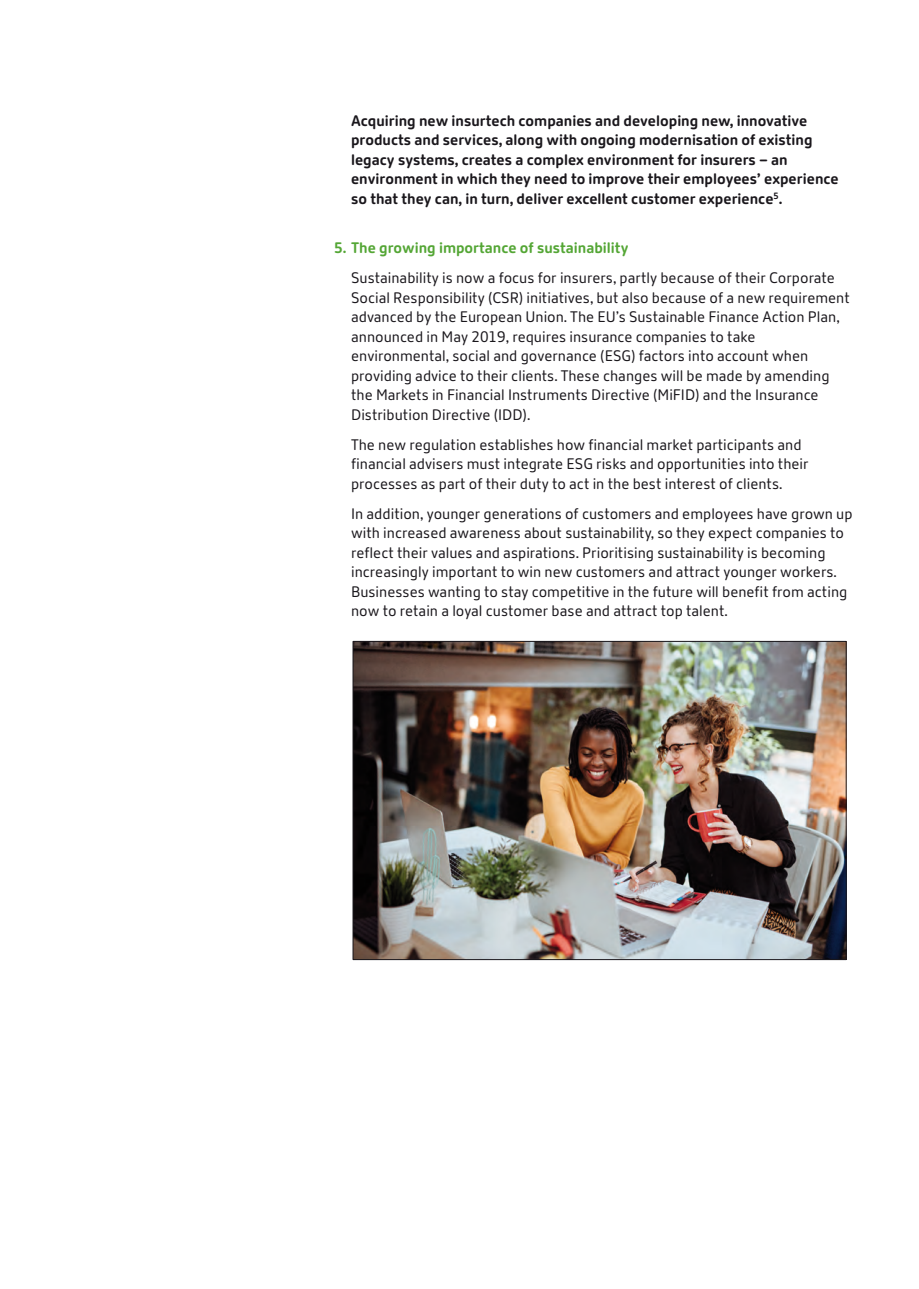
<style>
.page{position:relative;width:919px;height:1289px;background:#fff}
.page>*{position:absolute;margin:0;border:0;box-sizing:border-box;transform-origin:0 0}
.t1{font:15px/19.5px "Citrix New Sans";color:#1a171c}
.t2{font:700 15px/19.5px "Citrix New Sans";color:#1a171c}
.t3{font:700 15px "Citrix New Sans";color:#54a635}
</style>
<div class="page">
<img style="left:354px;top:643px;width:490px;height:314px">
<div style="left:352px;top:641px;width:494px;height:318px;border:1px solid #1a171c"></div>
<p class="t2" style="left:351px;top:112px;width:489px">Acquiring new insurtech companies and developing new, innovative products and services, along with ongoing modernisation of existing legacy systems, creates a complex environment for insurers – an environment in which they need to improve their employees’ experience so that they can, in turn, deliver excellent customer experience<sup>5</sup>.</p>
<p class="t3" style="left:334px;top:242px;width:296px">5. The growing importance of sustainability</p>
<p class="t1" style="left:351px;top:269px;width:500px">Sustainability is now a focus for insurers, partly because of their Corporate Social Responsibility (CSR) initiatives, but also because of a new requirement advanced by the European Union. The EU’s Sustainable Finance Action Plan, announced in May 2019, requires insurance companies to take environmental, social and governance (ESG) factors into account when providing advice to their clients. These changes will be made by amending the Markets in Financial Instruments Directive (MiFID) and the Insurance Distribution Directive (IDD).</p>
<p class="t1" style="left:351px;top:436px;width:459px">The new regulation establishes how financial market participants and financial advisers must integrate ESG risks and opportunities into their processes as part of their duty to act in the best interest of clients.</p>
<p class="t1" style="left:351px;top:505px;width:503px">In addition, younger generations of customers and employees have grown up with increased awareness about sustainability, so they expect companies to reflect their values and aspirations. Prioritising sustainability is becoming increasingly important to win new customers and attract younger workers.<br>Businesses wanting to stay competitive in the future will benefit from acting now to retain a loyal customer base and attract top talent.</p>
</div>
